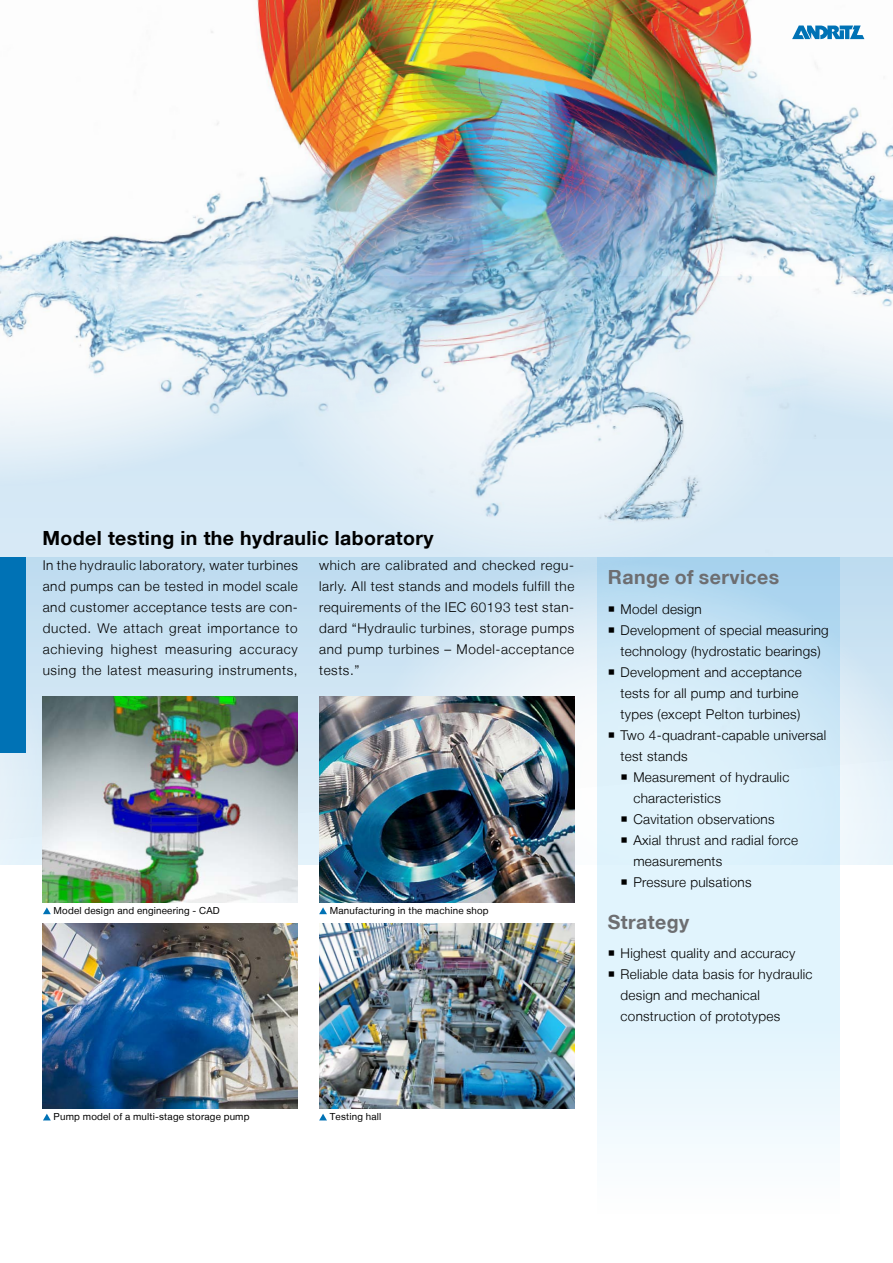
<style>
.page{position:relative;width:893px;height:1263px;background:#fff}
.page>*{position:absolute;margin:0;border:0;box-sizing:border-box;transform-origin:0 0}
.t1{font:700 19.5px "Helvetica Neue LT";letter-spacing:.02em;color:#000}
.t2{font:700 19.5px "Helvetica Neue LT";letter-spacing:.025em;color:#6d6e71}
.t3{font:300 13.5px/21px "Helvetica Neue LT";letter-spacing:.02em;color:#000}
.Subline_image{font:9.75px "Helvetica Neue LT";letter-spacing:.02em;color:#000}
</style>
<div class="page">
<img style="left:0;top:0;width:893px;height:876px">
<svg style="left:792px;top:26px;width:72px;height:13px"></svg>
<svg style="left:597px;top:557px;width:243px;height:591px;background:#d8eef9"></svg>
<img style="left:70px;top:696px;width:228px;height:206px">
<img style="left:319px;top:696px;width:255px;height:206px">
<img style="left:43px;top:923px;width:255px;height:185px">
<img style="left:319px;top:923px;width:255px;height:185px">
<svg style="left:0;top:489px;width:70px;height:547px"></svg>
<svg style="left:43px;top:1114px;width:8px;height:6px"></svg>
<svg style="left:319px;top:907px;width:8px;height:7px"></svg>
<svg style="left:319px;top:1114px;width:8px;height:6px"></svg>
<p class="t1" style="left:43px;top:526px;width:393px">Model testing in the hydraulic laboratory</p>
<p class="t3" style="left:43px;top:555px;width:257px;text-align:justify">In the hydraulic laboratory, water turbines and pumps can be tested in model scale and customer acceptance tests are con&shy;ducted. We attach great importance to achieving highest measuring accuracy using the latest measuring instruments,</p>
<p class="t3" style="left:319px;top:555px;width:257px;text-align:justify">which are calibrated and checked regu&shy;larly. All test stands and models fulfill the requirements of the IEC 60193 test stan&shy;dard “Hydraulic turbines, storage pumps and pump turbines – Model-acceptance tests.”</p>
<p class="Subline_image" style="left:54px;top:905px;width:168px">Model design and engineering - CAD</p>
<p class="Subline_image" style="left:330px;top:905px;width:160px">Manufacturing in the machine shop</p>
<p class="t2" style="left:608px;top:565px;width:173px">Range of services</p>
<p class="t3" style="left:608px;top:598px;width:95px">○ Model design</p>
<p class="t3" style="left:608px;top:619px;width:222px;text-align:center">○ Development of special measuring technology (hydrostatic bearings)</p>
<p class="t3" style="left:621px;top:661px;width:183px;text-indent:-13px">○ Development and acceptance tests for all pump and turbine types (except Pelton turbines)</p>
<p class="t3" style="left:621px;top:724px;width:207px;text-indent:-13px">○ Two 4-quadrant-capable universal test stands</p>
<p class="t3" style="left:633px;top:766px;width:157px;text-indent:-13px">○ Measurement of hydraulic characteristics</p>
<p class="t3" style="left:621px;top:808px;width:155px">○ Cavitation observations</p>
<p class="t3" style="left:633px;top:829px;width:166px;text-indent:-13px">○ Axial thrust and radial force measurements</p>
<p class="t3" style="left:621px;top:871px;width:132px">○ Pressure pulsations</p>
<p class="t2" style="left:608px;top:910px;width:83px">Strategy</p>
<p class="t3" style="left:608px;top:943px;width:189px">○ Highest quality and accuracy</p>
<p class="t3" style="left:621px;top:964px;width:193px;text-indent:-13px">○ Reliable data basis for hydraulic design and mechanical construction of prototypes</p>
<p class="Subline_image" style="left:54px;top:1111px;width:197px">Pump model of a multi-stage storage pump</p>
<p class="Subline_image" style="left:330px;top:1111px;width:53px">Testing hall</p>
</div>
